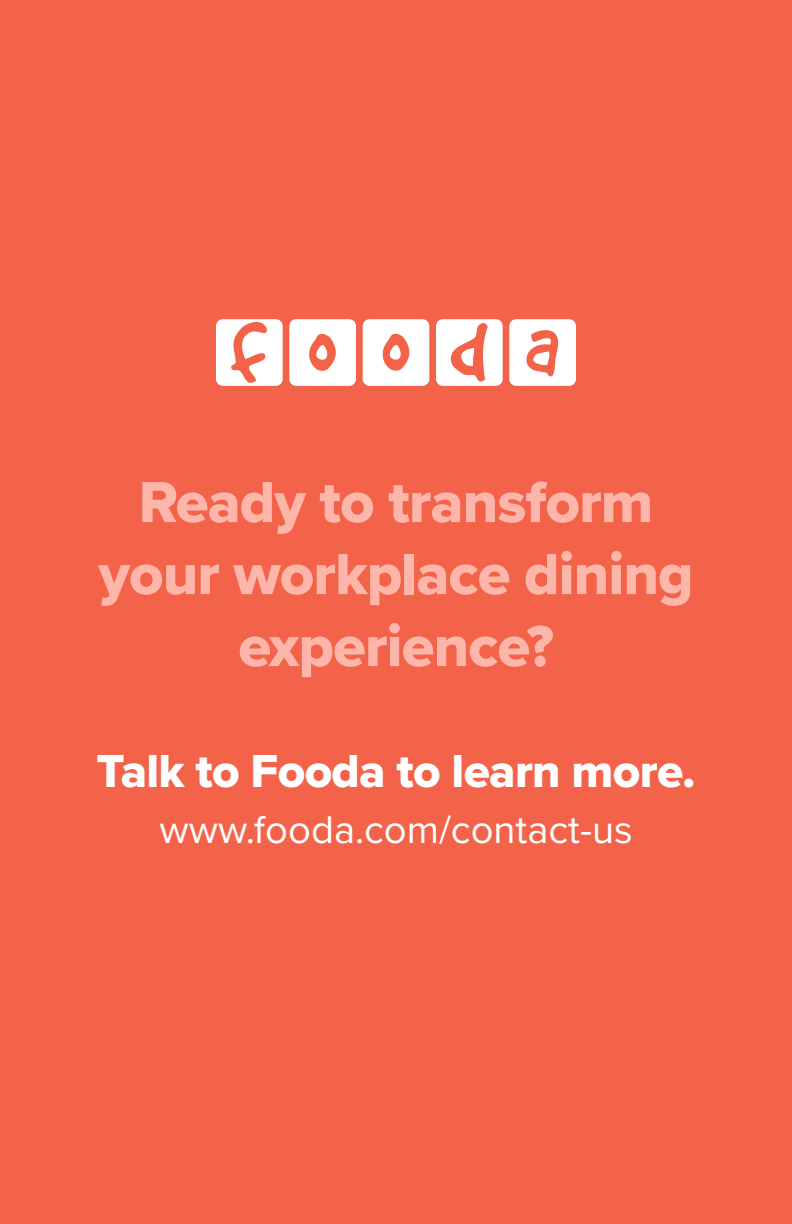
<style>
.page{position:relative;width:792px;height:1224px;background:#f3634a}
.page>*{position:absolute;margin:0;border:0;box-sizing:border-box;transform-origin:0 0}
.t1{font:60px/72px "Proxima Nova Extrabld";letter-spacing:-.015em;color:#fdb6a9;text-align:center}
.t2{font:48px "Proxima Nova Extrabld";letter-spacing:-.015em;color:#fff}
.t3{font:40px "Proxima Nova";color:#fff}
</style>
<div class="page">
<svg style="left:216px;top:319px;width:67px;height:67px"></svg>
<svg style="left:289px;top:319px;width:67px;height:67px;background:#fde6e2"></svg>
<svg style="left:363px;top:319px;width:66px;height:67px;background:#fde7e3"></svg>
<svg style="left:436px;top:319px;width:67px;height:67px"></svg>
<svg style="left:509px;top:319px;width:67px;height:67px"></svg>
<p class="t1" style="left:99px;top:465px;width:597px">Ready to transform your workplace dining experience?</p>
<p class="t2" style="left:96px;top:735px;width:601px">Talk to Fooda to learn more.</p>
<p class="t3" style="left:159px;top:800px;width:475px">www.fooda.com/contact-us</p>
</div>
